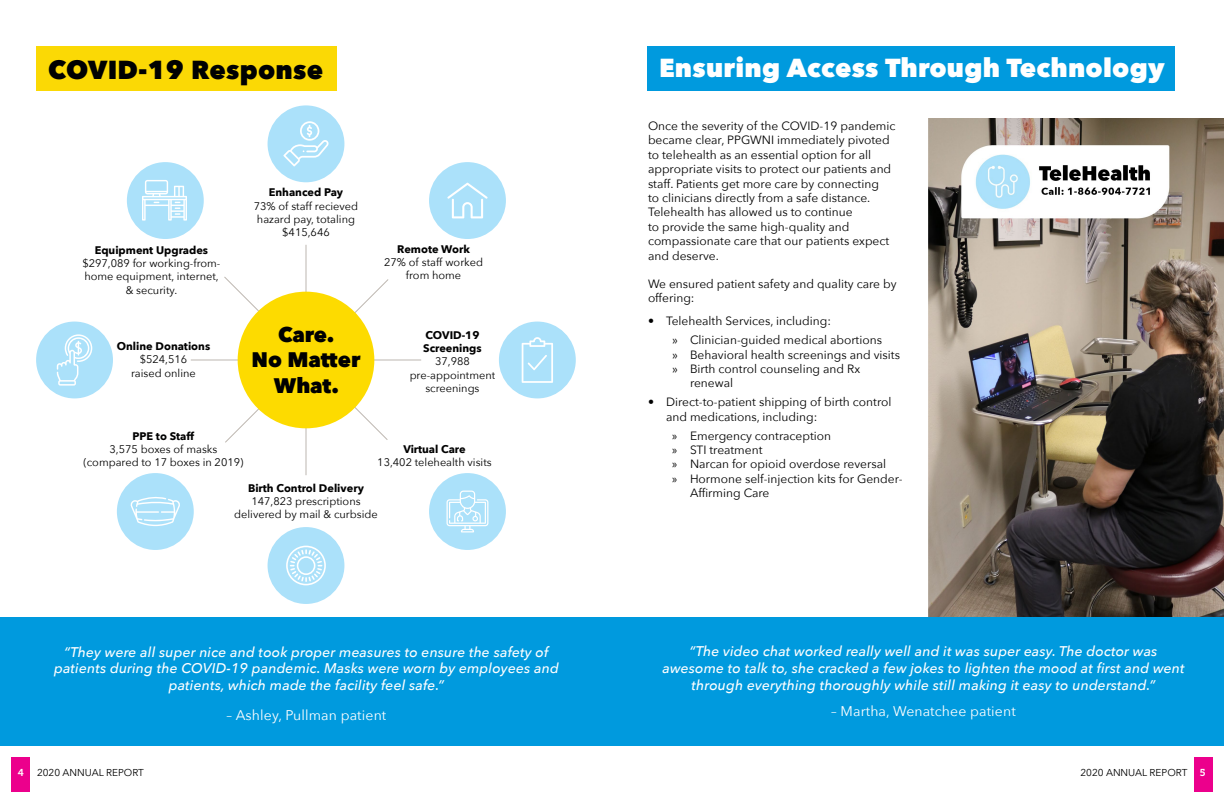
<style>
.page{position:relative;width:1224px;height:792px;background:#fff}
.page>*{position:absolute;margin:0;border:0;box-sizing:border-box;transform-origin:0 0}
.t1{font:800 26px "Avenir Next";letter-spacing:.01em;color:#fff}
.t2{font:800 26px "Avenir Next";letter-spacing:.01em;color:#000101}
.t3{font:800 21px/25.2px "Avenir Next";color:#000;text-align:center}
.t4{font:italic 500 14px/16.8px "Avenir Next";letter-spacing:.01em;color:#fff;text-align:center}
.t5{font:14px "Avenir Next";letter-spacing:.01em;color:#fff}
.t6{font:12px/14.4px "Avenir Next";color:#000101}
.t7{font:11px/13.2px "Avenir Next";color:#000101;text-align:center}
.t8{font:700 11px/13.2px "Avenir Next";color:#000101}
.t9{font:10px "Avenir Next";color:#000101}
.t10{font:10px "Museo Slab 700";color:#fff}
.s1{font-family:"Myriad Pro"}
.s2{font-family:"Museo Slab 700";color:#fff}
</style>
<div class="page">
<div style="left:12px;top:758px;width:18px;height:34px;background:#ec008c"></div>
<div style="left:1194px;top:758px;width:18px;height:34px;background:#ec008c"></div>
<div style="left:36px;top:46px;width:301px;height:44px;background:#fbd905"></div>
<svg style="left:223px;top:276px;width:167px;height:168px"></svg>
<hr style="left:306px;top:245px;width:1px;height:230px;background:#bdb7b0">
<hr style="left:191px;top:360px;width:230px;height:1px;background:#bdb7b0">
<div style="left:238px;top:292px;width:136px;height:136px;background:#fddb00;border-radius:50%"></div>
<div style="left:268px;top:105px;width:76px;height:77px;background:#abe1fa;border-radius:50%"></div>
<div style="left:127px;top:162px;width:77px;height:77px;background:#abe1fa;border-radius:50%"></div>
<svg style="left:283px;top:121px;width:46px;height:46px"></svg>
<div style="left:429px;top:162px;width:77px;height:77px;background:#abe1fa;border-radius:50%"></div>
<svg style="left:447px;top:183px;width:41px;height:35px"></svg>
<div style="left:429px;top:473px;width:77px;height:77px;background:#abe1fa;border-radius:50%"></div>
<svg style="left:447px;top:491px;width:41px;height:41px"></svg>
<div style="left:117px;top:473px;width:77px;height:77px;background:#abe1fa;border-radius:50%"></div>
<svg style="left:130px;top:497px;width:50px;height:29px"></svg>
<div style="left:268px;top:527px;width:76px;height:77px;background:#abe1fa;border-radius:50%"></div>
<svg style="left:286px;top:545px;width:40px;height:41px"></svg>
<div style="left:499px;top:322px;width:77px;height:76px;background:#abe1fa;border-radius:50%"></div>
<div style="left:36px;top:322px;width:77px;height:76px;background:#abe1fa;border-radius:50%"></div>
<svg style="left:57px;top:334px;width:35px;height:52px"></svg>
<img style="left:928px;top:118px;width:296px;height:499px">
<div style="left:612px;top:617px;width:612px;height:129px;background:#009ade"></div>
<div style="left:648px;top:46px;width:527px;height:44px;background:#009ade"></div>
<div style="left:0;top:617px;width:612px;height:129px;background:#009ade"></div>
<svg style="left:142px;top:180px;width:45px;height:41px"></svg>
<svg style="left:522px;top:337px;width:31px;height:46px"></svg>
<h1 class="t2" style="left:48px;top:54px;width:277px">COVID-19 Response</h1>
<p class="t8" style="left:95px;top:243px;width:115px">Equipment Upgrades</p>
<p class="t7" style="left:82px;top:256px;width:140px">$297,089 for working-from&shy;home equipment, internet, &amp; security.</p>
<p class="t8" style="left:117px;top:340px;width:95px">Online Donations</p>
<p class="t7" style="left:131px;top:353px;width:66px">$524,516 raised online</p>
<p class="t8" style="left:269px;top:186px;width:76px">Enhanced Pay</p>
<p class="t7" style="left:254px;top:199px;width:106px">73% of staff recieved hazard pay, totaling $415,646</p>
<h2 class="t3" style="left:252px;top:322px;width:110px">Care.<br>No Matter<br>What.</h2>
<p class="t8" style="left:132px;top:429px;width:63px">PPE to Staff</p>
<p class="t7" style="left:84px;top:442px;width:161px">3,575 boxes of masks (compared to 17 boxes in 2019)</p>
<p class="t8" style="left:397px;top:242px;width:74px">Remote Work</p>
<p class="t7" style="left:384px;top:255px;width:100px">27% of staff worked from home</p>
<p class="t8" style="left:423px;top:328px;width:60px">COVID-19<br>Screenings</p>
<p class="t7" style="left:410px;top:355px;width:87px">37,988 pre-appointment screenings</p>
<p class="t8" style="left:403px;top:442px;width:64px">Virtual Care</p>
<p class="t7" style="left:377px;top:455px;width:116px">13,402 telehealth visits</p>
<p class="t8" style="left:248px;top:481px;width:117px">Birth Control Delivery</p>
<p class="t7" style="left:234px;top:494px;width:145px">147,823 prescriptions delivered by mail &amp; curbside</p>
<p class="t4" style="left:54px;top:643px;width:506px">“They were all super nice and took proper measures to ensure the safety of patients during the COVID-19 pandemic. Masks were worn by employees and patients, which made the facility feel safe.”</p>
<p class="t5" style="left:227px;top:704px;width:161px">– Ashley, Pullman patient</p>
<h1 class="t1" style="left:659px;top:51px;width:507px">Ensuring Access Through Technology</h1>
<p class="t6" style="left:648px;top:118px;width:249px">Once the severity of the COVID-19 pandemic became clear, PPGWNI immediately pivoted to telehealth as an essential option for all appropriate visits to protect our patients and staff. Patients get more care by connecting<br>to clinicians directly from a safe distance.<br>Telehealth has allowed us to continue<br>to provide the same high-quality and compassionate care that our patients expect and deserve.</p>
<p class="t6" style="left:648px;top:276px;width:250px">We ensured patient safety and quality care by offering:</p>
<p class="t6" style="left:672px;top:311px;width:212px;line-height:18.9px;text-indent:-24px">• Telehealth Services, including:<br>» Clinician-guided medical abortions</p>
<p class="t6" style="left:672px;top:347px;width:230px">» Behavioral health screenings and visits</p>
<p class="t6" style="left:672px;top:361px;width:190px">» Birth control counseling and Rx</p>
<p class="t6" style="left:690px;top:376px;width:45px">renewal</p>
<p class="t6" style="left:666px;top:394px;width:227px;text-indent:-18px">• Direct-to-patient shipping of birth control and medications, including:</p>
<p class="t6" style="left:672px;top:428px;width:161px"><span class="s1">»</span> Emergency contraception</p>
<p class="t6" style="left:672px;top:442px;width:92px"><span class="s1">»</span> STI treatment</p>
<p class="t6" style="left:672px;top:457px;width:216px"><span class="s1">»</span> Narcan for opioid overdose reversal</p>
<p class="t6" style="left:672px;top:471px;width:232px"><span class="s1">»</span> Hormone self-injection kits for Gender-</p>
<p class="t6" style="left:690px;top:485px;width:81px">Affirming Care</p>
<p class="t4" style="left:662px;top:642px;width:524px">“The video chat worked really well and it was super easy. The doctor was awesome to talk to, she cracked a few jokes to lighten the mood at first and went through everything thoroughly while still making it easy to understand.”</p>
<p class="t5" style="left:831px;top:699px;width:186px">– Martha, Wenatchee patient</p>
<p class="t10" style="left:18px;top:766px;width:8px">4</p>
<p class="t9" style="left:37px;top:764px;width:108px">2020 ANNUAL REPORT</p>
<p class="t9" style="left:1080px;top:764px;width:127px">2020 ANNUAL REPORT <span class="s2">5</span></p>
</div>
